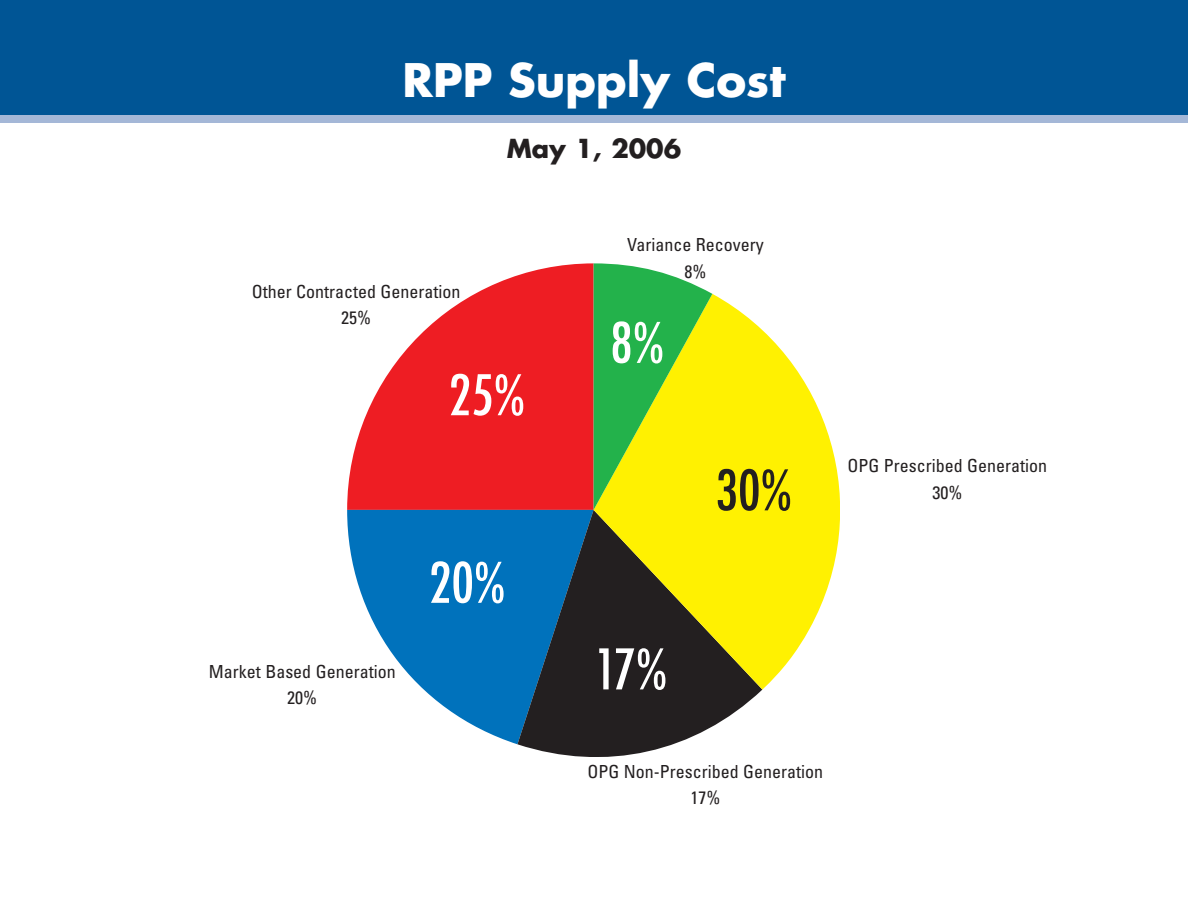
<style>
.page{position:relative;width:1188px;height:918px;background:#fff}
.page>*{position:absolute;margin:0;border:0;box-sizing:border-box;transform-origin:0 0}
.t1{font:500 condensed 54.45px "Futura";color:#fff}
.t2{font:500 condensed 54.45px "Futura";color:#231f20}
.t3{font:700 45px "Futura";color:#fff}
.t4{font:700 25.5px "Futura";color:#231f20}
.t5{font:condensed 18px/26.2px "Univers";color:#231f20;text-align:center}
</style>
<div class="page">
<svg style="left:347px;top:263px;width:247px;height:247px;fill:#ee1d23"></svg>
<svg style="left:347px;top:510px;width:170px;height:234px;fill:#0072bc"></svg>
<svg style="left:517px;top:510px;width:245px;height:247px;background:#32556d"></svg>
<svg style="left:594px;top:294px;width:246px;height:396px;fill:#fff101"></svg>
<svg style="left:594px;top:263px;width:118px;height:247px;background:#8cd032"></svg>
<div style="left:0;top:0;width:1188px;height:117px;background:#005595"></div>
<div style="left:0;top:115px;width:1188px;height:8px;background:#a4b7d7"></div>
<h2 class="t3" style="left:403px;top:59px;width:385px">RPP Supply Cost</h2>
<h3 class="t4" style="left:507px;top:137px;width:176px">May 1, 2006</h3>
<p class="t5" style="left:252px;top:280px;width:210px">Other Contracted Generation<br>25%</p>
<h1 class="t1" style="left:449px;top:365px;width:78px">25%</h1>
<p class="t5" style="left:209px;top:659px;width:188px">Market Based Generation<br>20%</p>
<h1 class="t1" style="left:429px;top:552px;width:78px">20%</h1>
<p class="t5" style="left:627px;top:233px;width:138px">Variance Recovery<br>8%</p>
<h1 class="t1" style="left:610px;top:312px;width:56px">8%</h1>
<h1 class="t2" style="left:715px;top:460px;width:78px">30%</h1>
<p class="t5" style="left:847px;top:454px;width:201px">OPG Prescribed Generation<br>30%</p>
<h1 class="t1" style="left:594px;top:639px;width:75px">17%</h1>
<p class="t5" style="left:588px;top:760px;width:237px">OPG Non-Prescribed Generation<br>17%</p>
</div>
